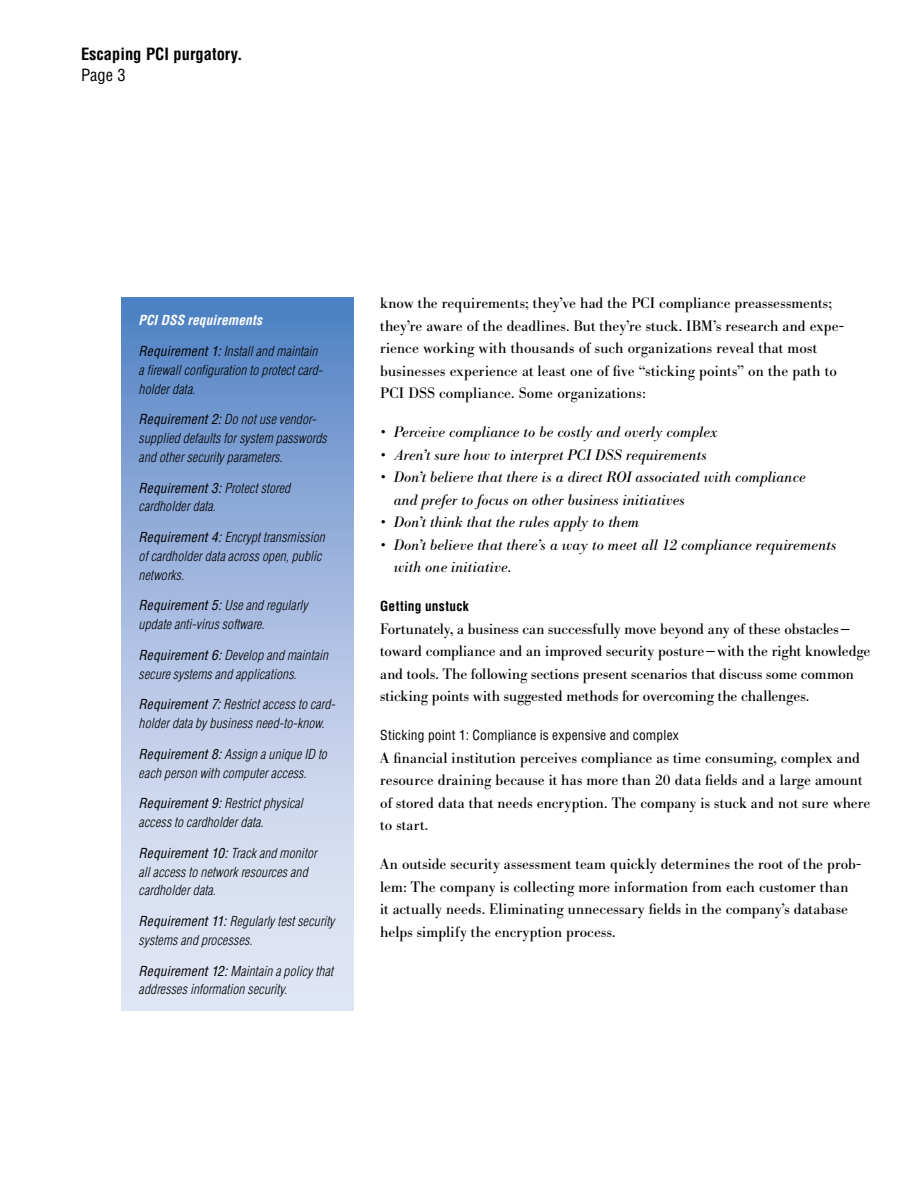
<style>
.page{position:relative;width:918px;height:1188px;background:#fff}
.page>*{position:absolute;margin:0;border:0;box-sizing:border-box;transform-origin:0 0}
.t1{font:700 condensed 16.5px "Helvetica";color:#000}
.t2{font:condensed 16.5px "Helvetica";color:#000}
.Text_-_body{font:15px/22.5px "Bodoni Berthold BQ";letter-spacing:.005em;color:#000}
.Text_-_bullets{font:italic 15px/22.5px "Bodoni Berthold BQ";letter-spacing:.015em;color:#000}
.Text_-_bullets_last{font:italic 15px/22.5px "Bodoni Berthold BQ";letter-spacing:.015em;color:#000}
.Sidebar_text{font:italic 300 condensed 13.5px/18.8px "Helvetica";letter-spacing:.01em;color:#000}
.Text_-_subhead_2nd_l{font:condensed 13.5px "Helvetica";letter-spacing:.015em;color:#000}
.Sidebar_title{font:italic 700 condensed 13.5px "Helvetica";letter-spacing:.005em;color:#fff}
.Text_-_subhead{font:700 condensed 13.5px "Helvetica";letter-spacing:.02em;color:#000}
.s1{font-weight:400}
</style>
<div class="page">
<svg style="left:122px;top:297px;width:231px;height:713px"></svg>
<p class="t1" style="left:81px;top:44px;width:163px">Escaping PCI purgatory.</p>
<p class="t2" style="left:81px;top:65px;width:46px">Page 3</p>
<p class="Sidebar_title" style="left:139px;top:312px;width:125px">PCI DSS requirements</p>
<p class="Sidebar_text" style="left:139px;top:342px;width:186px"><span class="s1">Requirement 1:</span> Install and maintain a firewall configuration to protect card&shy;holder data.</p>
<p class="Sidebar_text" style="left:139px;top:410px;width:190px"><span class="s1">Requirement 2:</span> Do not use vendor&shy;supplied defaults for system passwords and other security parameters.</p>
<p class="Sidebar_text" style="left:139px;top:478px;width:153px"><span class="s1">Requirement 3:</span> Protect stored cardholder data.</p>
<p class="Sidebar_text" style="left:139px;top:528px;width:188px"><span class="s1">Requirement 4:</span> Encrypt transmission of cardholder data across open, public networks.</p>
<p class="Sidebar_text" style="left:139px;top:596px;width:170px"><span class="s1">Requirement 5:</span> Use and regularly update anti-virus software.</p>
<p class="Sidebar_text" style="left:139px;top:646px;width:191px"><span class="s1">Requirement 6:</span> Develop and maintain secure systems and applications.</p>
<p class="Sidebar_text" style="left:139px;top:695px;width:198px"><span class="s1">Requirement 7:</span> Restrict access to card&shy;holder data by business need-to-know.</p>
<p class="Sidebar_text" style="left:139px;top:745px;width:190px"><span class="s1">Requirement 8:</span> Assign a unique ID to each person with computer access.</p>
<p class="Sidebar_text" style="left:139px;top:794px;width:166px"><span class="s1">Requirement 9:</span> Restrict physical access to cardholder data.</p>
<p class="Sidebar_text" style="left:139px;top:844px;width:180px"><span class="s1">Requirement 10:</span> Track and monitor all access to network resources and cardholder data.</p>
<p class="Sidebar_text" style="left:139px;top:912px;width:197px"><span class="s1">Requirement 11:</span> Regularly test security systems and processes.</p>
<p class="Sidebar_text" style="left:139px;top:961px;width:196px"><span class="s1">Requirement 12:</span> Maintain a policy that addresses information security.</p>
<p class="Text_-_body" style="left:380px;top:292px;width:465px">know the requirements; they’ve had the PCI compliance preassessments; they’re aware of the deadlines. But they’re stuck. IBM’s research and expe&shy;rience working with thousands of such organizations reveal that most businesses experience at least one of five “sticking points” on the path to PCI DSS compliance. Some organizations:</p>
<p class="Text_-_bullets" style="left:380px;top:422px;width:339px">• Perceive compliance to be costly and overly complex</p>
<p class="Text_-_bullets" style="left:380px;top:444px;width:328px">• Aren’t sure how to interpret PCI DSS requirements</p>
<p class="Text_-_bullets" style="left:394px;top:467px;width:413px;text-indent:-14px">• Don’t believe that there is a direct ROI associated with compliance and prefer to focus on other business initiatives</p>
<p class="Text_-_bullets" style="left:380px;top:512px;width:260px">• Don’t think that the rules apply to them</p>
<p class="Text_-_bullets_last" style="left:394px;top:534px;width:444px;text-indent:-14px">• Don’t believe that there’s a way to meet all 12 compliance requirements with one initiative.</p>
<p class="Text_-_subhead" style="left:380px;top:598px;width:90px">Getting unstuck</p>
<p class="Text_-_body" style="left:380px;top:618px;width:492px">Fortunately, a business can successfully move beyond any of these obstacles— toward compliance and an improved security posture—with the right knowledge and tools. The following sections present scenarios that discuss some common sticking points with suggested methods for overcoming the challenges.</p>
<p class="Text_-_subhead_2nd_l" style="left:380px;top:727px;width:300px">Sticking point 1: Compliance is expensive and complex</p>
<p class="Text_-_body" style="left:380px;top:747px;width:492px">A financial institution perceives compliance as time consuming, complex and resource draining because it has more than 20 data fields and a large amount of stored data that needs encryption. The company is stuck and not sure where to start.</p>
<p class="Text_-_body" style="left:380px;top:853px;width:483px">An outside security assessment team quickly determines the root of the prob&shy;lem: The company is collecting more information from each customer than<br>it actually needs. Eliminating unnecessary fields in the company’s database helps simplify the encryption process.</p>
</div>
